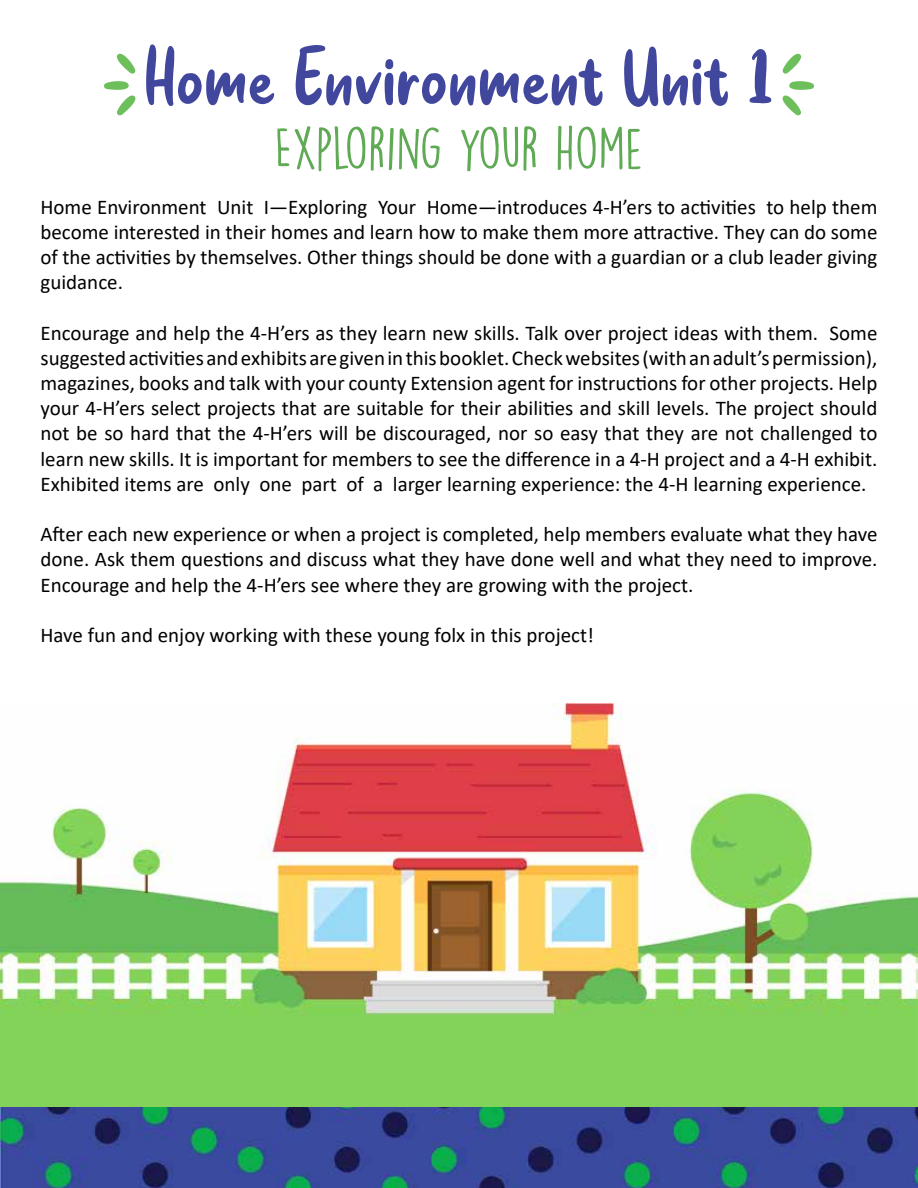
<style>
.page{position:relative;width:918px;height:1188px;background:#fff}
.page>*{position:absolute;margin:0;border:0;box-sizing:border-box;transform-origin:0 0}
.t1{font:87px "sweetpurple";color:#40479d}
.t2{font:54px "DK Lemon Yellow Sun";color:#60a955}
.t3{font:21px/25.2px "Calibri";color:#000;text-align:justify}
.s1{color:#6cbf5b}
</style>
<div class="page">
<img style="left:0;top:703px;width:918px;height:485px">
<h1 class="t1" style="left:98px;top:24px;width:723px"><span class="s1">{</span>Home Environment Unit 1<span class="s1">}</span></h1>
<h2 class="t2" style="left:275px;top:115px;width:370px">EXPLORING YOUR HOME</h2>
<p class="t3" style="left:40px;top:194px;width:839px">Home Environment Unit I—Exploring Your Home—introduces 4-H’ers to activities to help them become interested in their homes and learn how to make them more attractive. They can do some of the activities by themselves. Other things should be done with a guardian or a club leader giving guidance.</p>
<p class="t3" style="left:40px;top:320px;width:838px">Encourage and help the 4-H’ers as they learn new skills. Talk over project ideas with them. Some suggested activities and exhibits are given in this booklet. Check websites (with an adult’s permission), magazines, books and talk with your county Extension agent for instructions for other projects. Help your 4-H’ers select projects that are suitable for their abilities and skill levels. The project should not be so hard that the 4-H’ers will be discouraged, nor so easy that they are not challenged to learn new skills. It is important for members to see the difference in a 4-H project and a 4-H exhibit.<br>Exhibited items are only one part of a larger learning experience: the 4-H learning experience.</p>
<p class="t3" style="left:40px;top:521px;width:839px">After each new experience or when a project is completed, help members evaluate what they have done. Ask them questions and discuss what they have done well and what they need to improve.<br>Encourage and help the 4-H’ers see where they are growing with the project.</p>
<p class="t3" style="left:40px;top:622px;width:555px">Have fun and enjoy working with these young folx in this project!</p>
</div>
